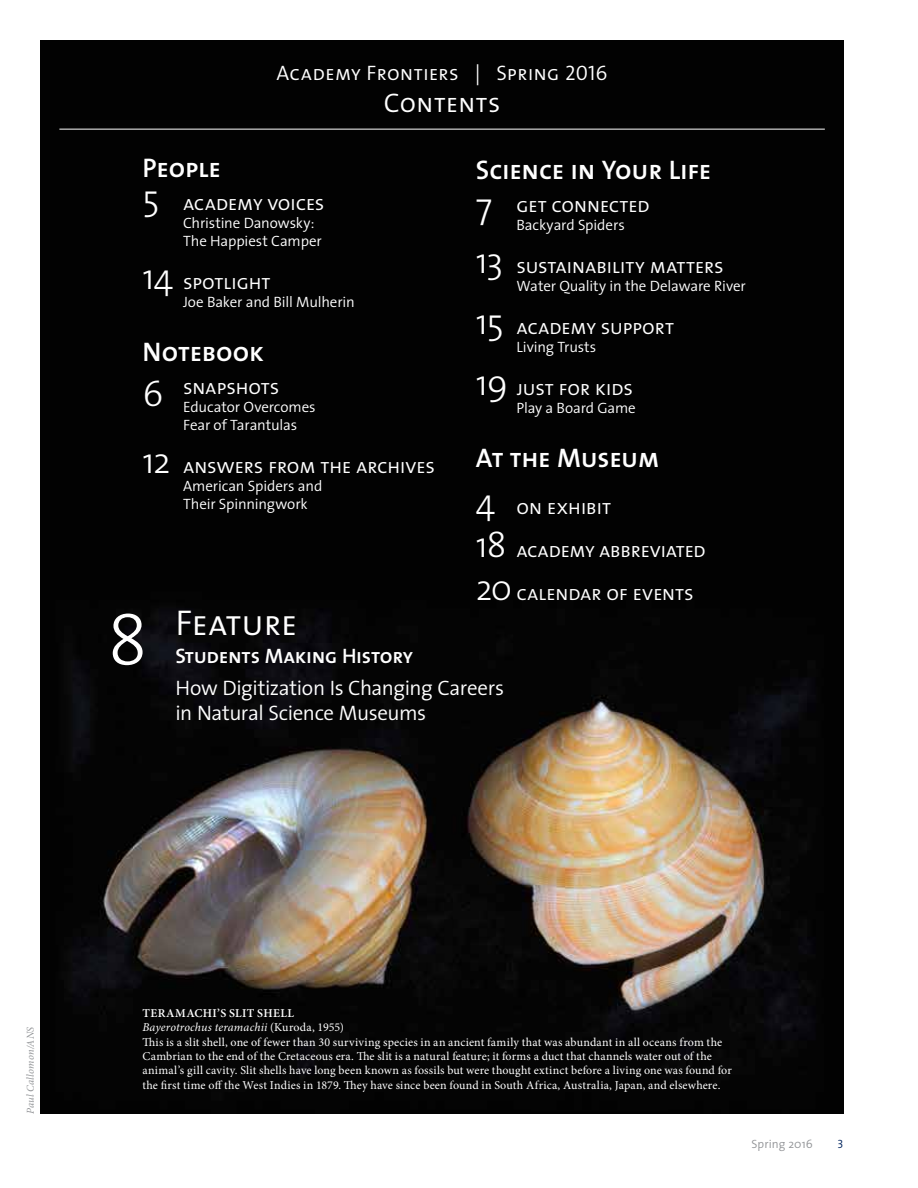
<style>
.page{position:relative;width:918px;height:1188px;background:#fff}
.page>*{position:absolute;margin:0;border:0;box-sizing:border-box;transform-origin:0 0}
.t1{font:300 72px "The Sans";color:#fff}
.t2{font:36px "The Sans Semi Light Caps";letter-spacing:-.02em;color:#fff}
.t3{font:27px "The Sans Semi Bold Caps";letter-spacing:-.01em;color:#fff}
.t4{font:27px "The Sans Semi Light Caps";letter-spacing:.01em;color:#fff}
.t5{font:21px/43.2px "The Sans Semi Light Caps";letter-spacing:-.015em;color:#fff}
.t6{font:300 21px/25.2px "The Sans";letter-spacing:-.02em;color:#fff}
.t7{font:21px "The Sans Semi Light Caps";letter-spacing:.005em;color:#fff}
.t8{font:21px "The Sans Semi Bold Caps";letter-spacing:-.015em;color:#fff}
.t9{font:300 15px/18px "The Sans";letter-spacing:-.01em;color:#fff}
.t10{font:12px/14.4px "Minion Pro";letter-spacing:.01em;color:#fff}
.t11{font:300 12px "The Sans";letter-spacing:.005em;color:#939598}
.t12{font:12px "The Sans Semi Light Caps";color:#00245d}
.t13{font:italic 10.5px "Minion Pro";color:#939598}
.s1{font-family:"The Sans";font-weight:300;font-size:36px}
.s2{font-weight:600}
.s3{font-style:italic}
</style>
<div class="page">
<img style="left:40px;top:40px;width:804px;height:1074px">
<hr style="left:59px;top:129px;width:766px;height:1px;background:#fff">
<h3 class="t7" style="left:277px;top:55px;width:332px">Academy Frontiers | Spring 2016</h3>
<h3 class="t4" style="left:384px;top:81px;width:118px">Contents</h3>
<h3 class="t3" style="left:143px;top:145px;width:80px">People</h3>
<h3 class="t5" style="left:143px;top:180px;width:183px"><span class="s1">5</span> academy voices</h3>
<p class="t9" style="left:183px;top:213px;width:140px">Christine Danowsky:<br>The Happiest Camper</p>
<h3 class="t5" style="left:143px;top:259px;width:130px"><span class="s1">14</span> spotlight</h3>
<p class="t9" style="left:183px;top:292px;width:173px">Joe Baker and Bill Mulherin</p>
<h3 class="t3" style="left:143px;top:329px;width:123px">Notebook</h3>
<h3 class="t5" style="left:143px;top:365px;width:138px"><span class="s1">6</span> snapshots</h3>
<p class="t9" style="left:183px;top:397px;width:134px">Educator Overcomes<br>Fear of Tarantulas</p>
<h3 class="t5" style="left:143px;top:444px;width:294px"><span class="s1">12</span> answers from the archives</h3>
<p class="t9" style="left:183px;top:477px;width:141px">American Spiders and<br>Their Spinningwork</p>
<h3 class="t3" style="left:476px;top:147px;width:237px">Science in Your Life</h3>
<h3 class="t5" style="left:476px;top:182px;width:175px"><span class="s1">7</span> get connected</h3>
<p class="t9" style="left:516px;top:215px;width:110px">Backyard Spiders</p>
<h3 class="t5" style="left:476px;top:243px;width:249px"><span class="s1">13</span> sustainability matters</h3>
<p class="t9" style="left:516px;top:276px;width:231px">Water Quality in the Delaware River</p>
<h3 class="t5" style="left:476px;top:305px;width:200px"><span class="s1">15</span> academy support</h3>
<p class="t9" style="left:516px;top:337px;width:81px">Living Trusts</p>
<h3 class="t5" style="left:476px;top:366px;width:159px"><span class="s1">19</span> just for kids</h3>
<p class="t9" style="left:516px;top:399px;width:121px">Play a Board Game</p>
<h3 class="t3" style="left:476px;top:436px;width:185px">At the Museum</h3>
<h3 class="t5" style="left:476px;top:484px;width:231px"><span class="s1">4</span> on exhibit<br><span class="s1">18</span> academy abbreviated<br><span class="s1">20</span> calendar of events</h3>
<h1 class="t1" style="left:108px;top:581px;width:41px">8</h1>
<h2 class="t2" style="left:176px;top:593px;width:123px">Feature</h2>
<h3 class="t8" style="left:176px;top:639px;width:239px">Students Making History</h3>
<h3 class="t6" style="left:176px;top:675px;width:330px">How Digitization Is Changing Careers in Natural Science Museums</h3>
<p class="t13" style="left:23px;top:1114px;width:88px;rotate:-90deg">Paul Callomon/ANS</p>
<p class="t10" style="left:142px;top:1006px;width:591px"><span class="s2">TERAMACHI’S SLIT SHELL<br></span><span class="s3">Bayerotrochus teramachii</span> (Kuroda, 1955)<br>This is a slit shell, one of fewer than 30 surviving species in an ancient family that was abundant in all oceans from the Cambrian to the end of the Cretaceous era. The slit is a natural feature; it forms a duct that channels water out of the animal’s gill cavity. Slit shells have long been known as fossils but were thought extinct before a living one was found for the first time off the West Indies in 1879. They have since been found in South Africa, Australia, Japan, and elsewhere.</p>
<p class="t11" style="left:751px;top:1134px;width:63px">Spring 2016</p>
<p class="t12" style="left:838px;top:1134px;width:8px">3</p>
</div>
